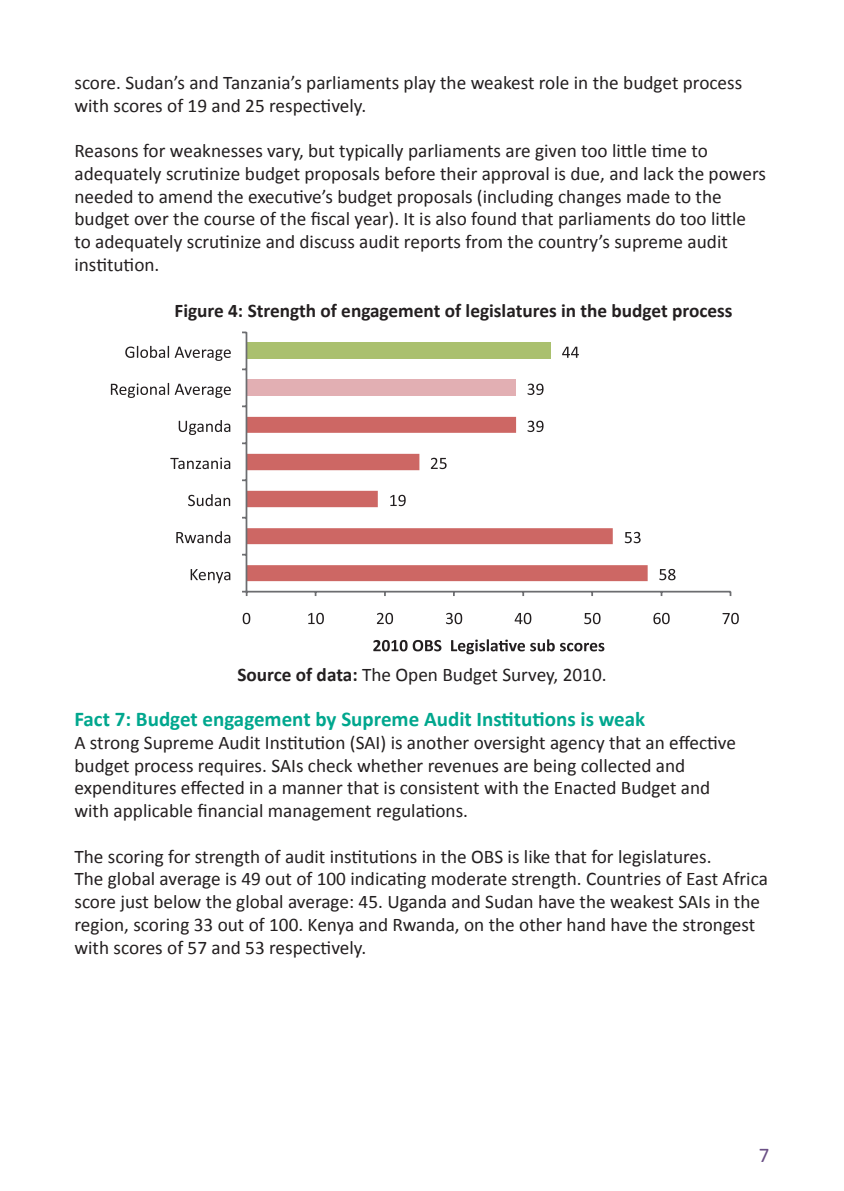
<style>
.page{position:relative;width:844px;height:1191px;background:#fff}
.page>*{position:absolute;margin:0;border:0;box-sizing:border-box;transform-origin:0 0}
.t1{font:700 21px "Calibri";color:#00a78e}
.t2{font:21px "Calibri";color:#6b5086}
.t3{font:19.25px/22.8px "Calibri";color:#231f20}
.t4{font:700 19.25px "Calibri";color:#231f20}
.s1{font-weight:700}
</style>
<div class="page">
<div style="left:246px;top:380px;width:270px;height:16px;background:#e2afb3"></div>
<div style="left:246px;top:343px;width:304px;height:16px;background:#aac06e"></div>
<svg style="left:247px;top:417px;width:400px;height:164px"></svg>
<hr style="left:246px;top:591px;width:484px;height:1px;background:#6c6d70">
<hr style="left:245px;top:332px;width:2px;height:259px;background:#6c6d70">
<svg style="left:242px;top:591px;width:5px;height:5px"></svg>
<svg style="left:659px;top:569px;width:16px;height:11px"></svg>
<svg style="left:624px;top:532px;width:16px;height:11px"></svg>
<svg style="left:390px;top:495px;width:15px;height:11px"></svg>
<svg style="left:430px;top:458px;width:16px;height:11px"></svg>
<svg style="left:527px;top:421px;width:16px;height:11px"></svg>
<svg style="left:527px;top:383px;width:16px;height:12px"></svg>
<svg style="left:562px;top:347px;width:16px;height:11px"></svg>
<svg style="left:242px;top:613px;width:496px;height:11px"></svg>
<svg style="left:190px;top:569px;width:40px;height:14px"></svg>
<svg style="left:176px;top:531px;width:54px;height:12px"></svg>
<svg style="left:188px;top:494px;width:42px;height:12px"></svg>
<svg style="left:170px;top:457px;width:60px;height:12px"></svg>
<svg style="left:179px;top:420px;width:51px;height:15px"></svg>
<svg style="left:111px;top:383px;width:120px;height:15px"></svg>
<svg style="left:125px;top:346px;width:106px;height:15px"></svg>
<svg style="left:373px;top:639px;width:231px;height:15px"></svg>
<p class="t3" style="left:74px;top:70px;width:669px">score. Sudan’s and Tanzania’s parliaments play the weakest role in the budget process with scores of 19 and 25 respectively.</p>
<p class="t3" style="left:74px;top:138px;width:692px">Reasons for weaknesses vary, but typically parliaments are given too little time to adequately scrutinize budget proposals before their approval is due, and lack the powers needed to amend the executive’s budget proposals (including changes made to the budget over the course of the fiscal year). It is also found that parliaments do too little to adequately scrutinize and discuss audit reports from the country’s supreme audit institution.</p>
<p class="t4" style="left:174px;top:298px;width:559px">Figure 4: Strength of engagement of legislatures in the budget process</p>
<p class="t3" style="left:237px;top:662px;width:370px"><span class="s1">Source of data:</span> The Open Budget Survey, 2010.</p>
<p class="t1" style="left:74px;top:706px;width:572px">Fact 7: Budget engagement by Supreme Audit Institutions is weak</p>
<p class="t3" style="left:74px;top:730px;width:663px">A strong Supreme Audit Institution (SAI) is another oversight agency that an effective budget process requires. SAIs check whether revenues are being collected and expenditures effected in a manner that is consistent with the Enacted Budget and with applicable financial management regulations.</p>
<p class="t3" style="left:74px;top:844px;width:694px">The scoring for strength of audit institutions in the OBS is like that for legislatures.<br>The global average is 49 out of 100 indicating moderate strength. Countries of East Africa score just below the global average: 45. Uganda and Sudan have the weakest SAIs in the region, scoring 33 out of 100. Kenya and Rwanda, on the other hand have the strongest with scores of 57 and 53 respectively.</p>
<p class="t2" style="left:758px;top:1141px;width:12px">7</p>
</div>
